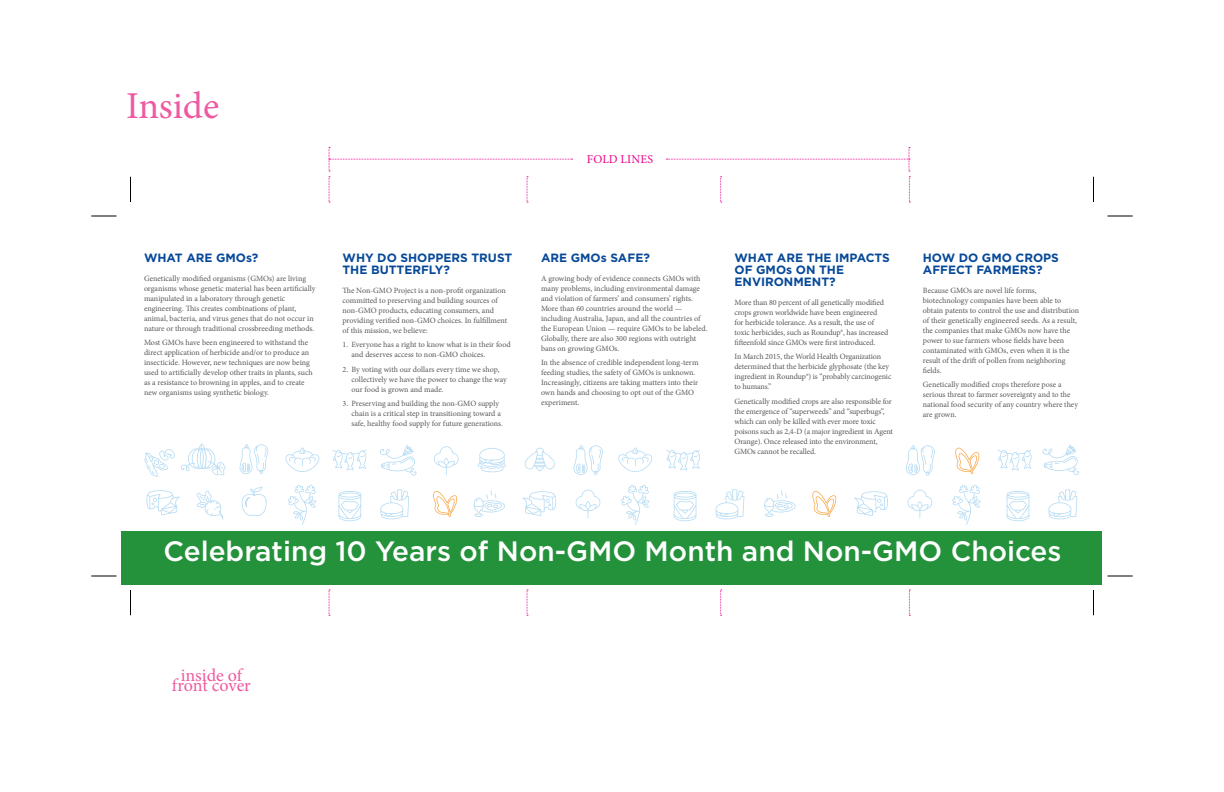
<style>
.page{position:relative;width:1224px;height:792px;background:#fff}
.page>*{position:absolute;margin:0;border:0;box-sizing:border-box;transform-origin:0 0}
.body_text{font:38px "Minion Pro";color:#ef59a1}
.t1{font:500 28px "Gotham";color:#fff}
.body_text-2{font:18px "Minion Pro";letter-spacing:-.005em;color:#ef59a1}
.subhead_-_bold{font:700 12px/12px "Gotham";color:#074998}
.body_text-3{font:12px "Minion Pro";letter-spacing:.01em;color:#ed028c}
.body_text-4{font:8px/10px "Minion Pro";letter-spacing:-.005em;color:#57585a}
</style>
<div class="page">
<div style="left:122px;top:531px;width:980px;height:54px;background:#24923b"></div>
<svg style="left:478px;top:448px;width:28px;height:24px"></svg>
<svg style="left:666px;top:450px;width:34px;height:20px"></svg>
<svg style="left:332px;top:450px;width:35px;height:20px"></svg>
<svg style="left:522px;top:491px;width:35px;height:25px"></svg>
<svg style="left:433px;top:491px;width:24px;height:26px"></svg>
<svg style="left:854px;top:491px;width:34px;height:25px"></svg>
<svg style="left:998px;top:450px;width:34px;height:20px"></svg>
<svg style="left:764px;top:490px;width:31px;height:27px"></svg>
<svg style="left:812px;top:491px;width:24px;height:26px"></svg>
<svg style="left:955px;top:448px;width:24px;height:26px"></svg>
<svg style="left:240px;top:444px;width:28px;height:30px"></svg>
<svg style="left:618px;top:448px;width:34px;height:24px"></svg>
<svg style="left:285px;top:448px;width:35px;height:24px"></svg>
<svg style="left:525px;top:448px;width:30px;height:23px"></svg>
<svg style="left:574px;top:445px;width:29px;height:30px"></svg>
<svg style="left:576px;top:490px;width:24px;height:28px"></svg>
<svg style="left:621px;top:485px;width:29px;height:40px"></svg>
<svg style="left:1042px;top:444px;width:37px;height:31px"></svg>
<svg style="left:434px;top:446px;width:25px;height:29px"></svg>
<svg style="left:288px;top:485px;width:28px;height:40px"></svg>
<svg style="left:908px;top:490px;width:24px;height:28px"></svg>
<svg style="left:906px;top:445px;width:29px;height:31px"></svg>
<svg style="left:380px;top:445px;width:37px;height:31px"></svg>
<svg style="left:241px;top:486px;width:26px;height:30px"></svg>
<svg style="left:952px;top:485px;width:29px;height:40px"></svg>
<svg style="left:146px;top:490px;width:34px;height:25px"></svg>
<svg style="left:196px;top:491px;width:27px;height:29px"></svg>
<svg style="left:144px;top:444px;width:82px;height:33px"></svg>
<svg style="left:1048px;top:489px;width:29px;height:30px"></svg>
<svg style="left:1007px;top:491px;width:22px;height:30px"></svg>
<svg style="left:716px;top:489px;width:28px;height:30px"></svg>
<svg style="left:674px;top:491px;width:22px;height:30px"></svg>
<svg style="left:473px;top:490px;width:32px;height:27px"></svg>
<svg style="left:380px;top:489px;width:29px;height:30px"></svg>
<svg style="left:339px;top:491px;width:22px;height:30px"></svg>
<svg style="left:1107px;top:216px;width:26px;height:1px"></svg>
<svg style="left:91px;top:216px;width:25px;height:1px"></svg>
<svg style="left:1107px;top:576px;width:26px;height:1px"></svg>
<svg style="left:91px;top:576px;width:25px;height:1px"></svg>
<svg style="left:1093px;top:177px;width:1px;height:25px"></svg>
<svg style="left:130px;top:177px;width:1px;height:25px"></svg>
<svg style="left:1093px;top:590px;width:1px;height:25px"></svg>
<svg style="left:909px;top:590px;width:1px;height:26px"></svg>
<svg style="left:720px;top:590px;width:2px;height:26px"></svg>
<svg style="left:527px;top:590px;width:1px;height:26px"></svg>
<svg style="left:329px;top:590px;width:1px;height:26px"></svg>
<svg style="left:130px;top:590px;width:1px;height:25px"></svg>
<svg style="left:329px;top:147px;width:244px;height:56px"></svg>
<svg style="left:667px;top:147px;width:243px;height:56px"></svg>
<p class="body_text" style="left:126px;top:80px;width:95px">Inside</p>
<p class="body_text-3" style="left:587px;top:151px;width:68px">FOLD LINES</p>
<p class="subhead_-_bold" style="left:144px;top:251px;width:116px">WHAT ARE GMOs?</p>
<p class="body_text-4" style="left:144px;top:273px;width:173px">Genetically modified organisms (GMOs) are living organisms whose genetic material has been artificially manipulated in a laboratory through genetic engineering. This creates combinations of plant, animal, bacteria, and virus genes that do not occur in nature or through traditional crossbreeding methods.</p>
<p class="body_text-4" style="left:144px;top:338px;width:170px">Most GMOs have been engineered to withstand the direct application of herbicide and/or to produce an insecticide. However, new techniques are now being used to artificially develop other traits in plants, such as a resistance to browning in apples, and to create new organisms using synthetic biology.</p>
<p class="subhead_-_bold" style="left:343px;top:251px;width:171px">WHY DO SHOPPERS TRUST<br>THE BUTTERFLY?</p>
<p class="body_text-4" style="left:343px;top:285px;width:166px">The Non-GMO Project is a non-profit organization committed to preserving and building sources of non-GMO products, educating consumers, and providing verified non-GMO choices. In fulfillment of this mission, we believe:</p>
<p class="body_text-4" style="left:352px;top:340px;width:161px;text-indent:-9px">1. Everyone has a right to know what is in their food and deserves access to non-GMO choices.</p>
<p class="body_text-4" style="left:352px;top:364px;width:157px;text-indent:-9px">2. By voting with our dollars every time we shop, collectively we have the power to change the way our food is grown and made.</p>
<p class="body_text-4" style="left:352px;top:399px;width:153px;text-indent:-9px">3. Preserving and building the non-GMO supply chain is a critical step in transitioning toward a safe, healthy food supply for future generations.</p>
<p class="subhead_-_bold" style="left:541px;top:251px;width:110px">ARE GMOs SAFE?</p>
<p class="body_text-4" style="left:541px;top:273px;width:168px">A growing body of evidence connects GMOs with many problems, including environmental damage and violation of farmers’ and consumers’ rights.<br>More than 60 countries around the world — including Australia, Japan, and all the countries of the European Union — require GMOs to be labeled.<br>Globally, there are also 300 regions with outright bans on growing GMOs.</p>
<p class="body_text-4" style="left:541px;top:358px;width:159px">In the absence of credible independent long-term feeding studies, the safety of GMOs is unknown.<br>Increasingly, citizens are taking matters into their own hands and choosing to opt out of the GMO experiment.</p>
<p class="subhead_-_bold" style="left:735px;top:251px;width:157px">WHAT ARE THE IMPACTS<br>OF GMOs ON THE<br>ENVIRONMENT?</p>
<p class="body_text-4" style="left:735px;top:297px;width:155px">More than 80 percent of all genetically modified crops grown worldwide have been engineered<br>for herbicide tolerance. As a result, the use of toxic herbicides, such as Roundup®, has increased fifteenfold since GMOs were first introduced.</p>
<p class="body_text-4" style="left:735px;top:352px;width:158px">In March 2015, the World Health Organization determined that the herbicide glyphosate (the key ingredient in Roundup®) is “probably carcinogenic to humans.”</p>
<p class="body_text-4" style="left:735px;top:396px;width:160px">Genetically modified crops are also responsible for the emergence of “superweeds” and “superbugs”, which can only be killed with ever more toxic poisons such as 2,4-D (a major ingredient in Agent Orange). Once released into the environment, GMOs cannot be recalled.</p>
<p class="subhead_-_bold" style="left:923px;top:251px;width:138px">HOW DO GMO CROPS<br>AFFECT FARMERS?</p>
<p class="body_text-4" style="left:923px;top:285px;width:158px">Because GMOs are novel life forms, biotechnology companies have been able to obtain patents to control the use and distribution of their genetically engineered seeds. As a result, the companies that make GMOs now have the power to sue farmers whose fields have been contaminated with GMOs, even when it is the result of the drift of pollen from neighboring fields.</p>
<p class="body_text-4" style="left:923px;top:380px;width:157px">Genetically modified crops therefore pose a serious threat to farmer sovereignty and to the national food security of any country where they are grown.</p>
<p class="t1" style="left:163px;top:536px;width:900px">Celebrating 10 Years of Non-GMO Month and Non-GMO Choices</p>
<p class="body_text-2" style="left:181px;top:664px;width:63px">inside of</p>
<p class="body_text-2" style="left:172px;top:674px;width:81px">front cover</p>
</div>
